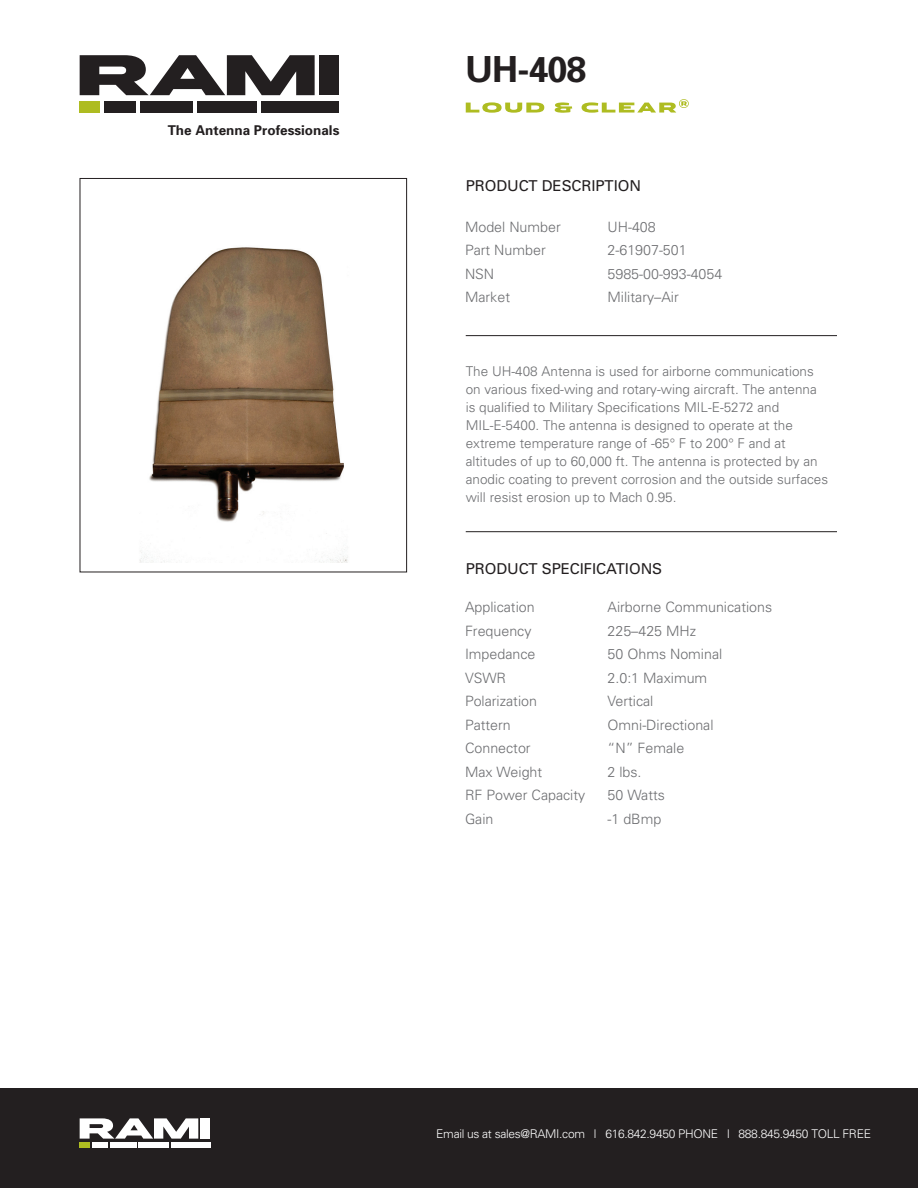
<style>
.page{position:relative;width:918px;height:1188px;background:#fff}
.page>*{position:absolute;margin:0;border:0;box-sizing:border-box;transform-origin:0 0}
.t1{font:700 36px "Univers";color:#231f20}
.t2{font:15px "Univers";letter-spacing:-.005em;color:#231f20}
.t3{font:300 14.25px "Univers";color:#6c6d70}
.t4{font:300 13.5px/18px "Univers";color:#6c6d70}
.t5{font:700 13.5px "Univers";color:#231f20}
.t6{font:300 12px "Univers";letter-spacing:-.025em;color:#fff}
</style>
<div class="page">
<svg style="left:80px;top:55px;width:235px;height:40px"></svg>
<div style="left:319px;top:55px;width:20px;height:40px;background:#231f20"></div>
<div style="left:80px;top:101px;width:20px;height:12px;background:#aebc21"></div>
<div style="left:104px;top:101px;width:31px;height:12px;background:#231f20"></div>
<div style="left:140px;top:101px;width:53px;height:12px;background:#231f20"></div>
<div style="left:197px;top:101px;width:59px;height:12px;background:#231f20"></div>
<div style="left:261px;top:101px;width:78px;height:12px;background:#231f20"></div>
<svg style="left:466px;top:102px;width:78px;height:11px"></svg>
<svg style="left:555px;top:102px;width:17px;height:11px"></svg>
<svg style="left:582px;top:99px;width:107px;height:14px"></svg>
<div style="left:0;top:1089px;width:918px;height:99px;background:#231f20"></div>
<svg style="left:80px;top:1118px;width:118px;height:21px"></svg>
<div style="left:201px;top:1118px;width:9px;height:21px;background:#fff"></div>
<div style="left:80px;top:1142px;width:10px;height:6px;background:#aebc21"></div>
<div style="left:92px;top:1142px;width:16px;height:6px;background:#fff"></div>
<div style="left:110px;top:1142px;width:27px;height:6px;background:#fff"></div>
<div style="left:139px;top:1142px;width:30px;height:6px;background:#fff"></div>
<div style="left:171px;top:1142px;width:39px;height:6px;background:#fff"></div>
<img style="left:140px;top:247px;width:208px;height:316px">
<div style="left:80px;top:178px;width:327px;height:394px;border:1px solid #231f20"></div>
<hr style="left:466px;top:531px;width:371px;height:1px;background:#231f20">
<hr style="left:466px;top:335px;width:371px;height:1px;background:#231f20">
<p class="t5" style="left:168px;top:122px;width:173px">The Antenna Professionals</p>
<h1 class="t1" style="left:465px;top:46px;width:123px">UH-408</h1>
<p class="t2" style="left:466px;top:176px;width:177px">PRODUCT DESCRIPTION</p>
<p class="t3" style="left:465px;top:218px;width:97px">Model Number</p>
<p class="t3" style="left:608px;top:218px;width:50px">UH-408</p>
<p class="t3" style="left:465px;top:241px;width:82px">Part Number</p>
<p class="t3" style="left:608px;top:241px;width:81px">2-61907-501</p>
<p class="t3" style="left:465px;top:265px;width:31px">NSN</p>
<p class="t3" style="left:608px;top:265px;width:116px">5985-00-993-4054</p>
<p class="t3" style="left:465px;top:288px;width:47px">Market</p>
<p class="t3" style="left:608px;top:288px;width:73px">Military–Air</p>
<p class="t4" style="left:466px;top:362px;width:364px">The UH-408 Antenna is used for airborne communications on various fixed-wing and rotary-wing aircraft. The antenna is qualified to Military Specifications MIL-E-5272 and MIL-E-5400. The antenna is designed to operate at the extreme temperature range of -65° F to 200° F and at altitudes of up to 60,000 ft. The antenna is protected by an anodic coating to prevent corrosion and the outside surfaces will resist erosion up to Mach 0.95.</p>
<p class="t2" style="left:466px;top:559px;width:196px">PRODUCT SPECIFICATIONS</p>
<p class="t3" style="left:465px;top:599px;width:71px">Application</p>
<p class="t3" style="left:608px;top:599px;width:166px">Airborne Communications</p>
<p class="t3" style="left:465px;top:622px;width:68px">Frequency</p>
<p class="t3" style="left:608px;top:622px;width:90px">225–425 MHz</p>
<p class="t3" style="left:465px;top:646px;width:72px">Impedance</p>
<p class="t3" style="left:608px;top:646px;width:116px">50 Ohms Nominal</p>
<p class="t3" style="left:465px;top:669px;width:43px">VSWR</p>
<p class="t3" style="left:608px;top:669px;width:101px">2.0:1 Maximum</p>
<p class="t3" style="left:465px;top:693px;width:74px">Polarization</p>
<p class="t3" style="left:608px;top:693px;width:47px">Vertical</p>
<p class="t3" style="left:465px;top:716px;width:47px">Pattern</p>
<p class="t3" style="left:608px;top:716px;width:108px">Omni-Directional</p>
<p class="t3" style="left:465px;top:740px;width:67px">Connector</p>
<p class="t3" style="left:608px;top:740px;width:78px">“N” Female</p>
<p class="t3" style="left:465px;top:763px;width:79px">Max Weight</p>
<p class="t3" style="left:608px;top:763px;width:36px">2 lbs.</p>
<p class="t3" style="left:465px;top:787px;width:122px">RF Power Capacity</p>
<p class="t3" style="left:608px;top:787px;width:59px">50 Watts</p>
<p class="t3" style="left:465px;top:810px;width:30px">Gain</p>
<p class="t3" style="left:608px;top:810px;width:55px">-1 dBmp</p>
<p class="t6" style="left:436px;top:1126px;width:436px">Email us at sales@RAMI.com | 616.842.9450 PHONE | 888.845.9450 TOLL FREE</p>
</div>
